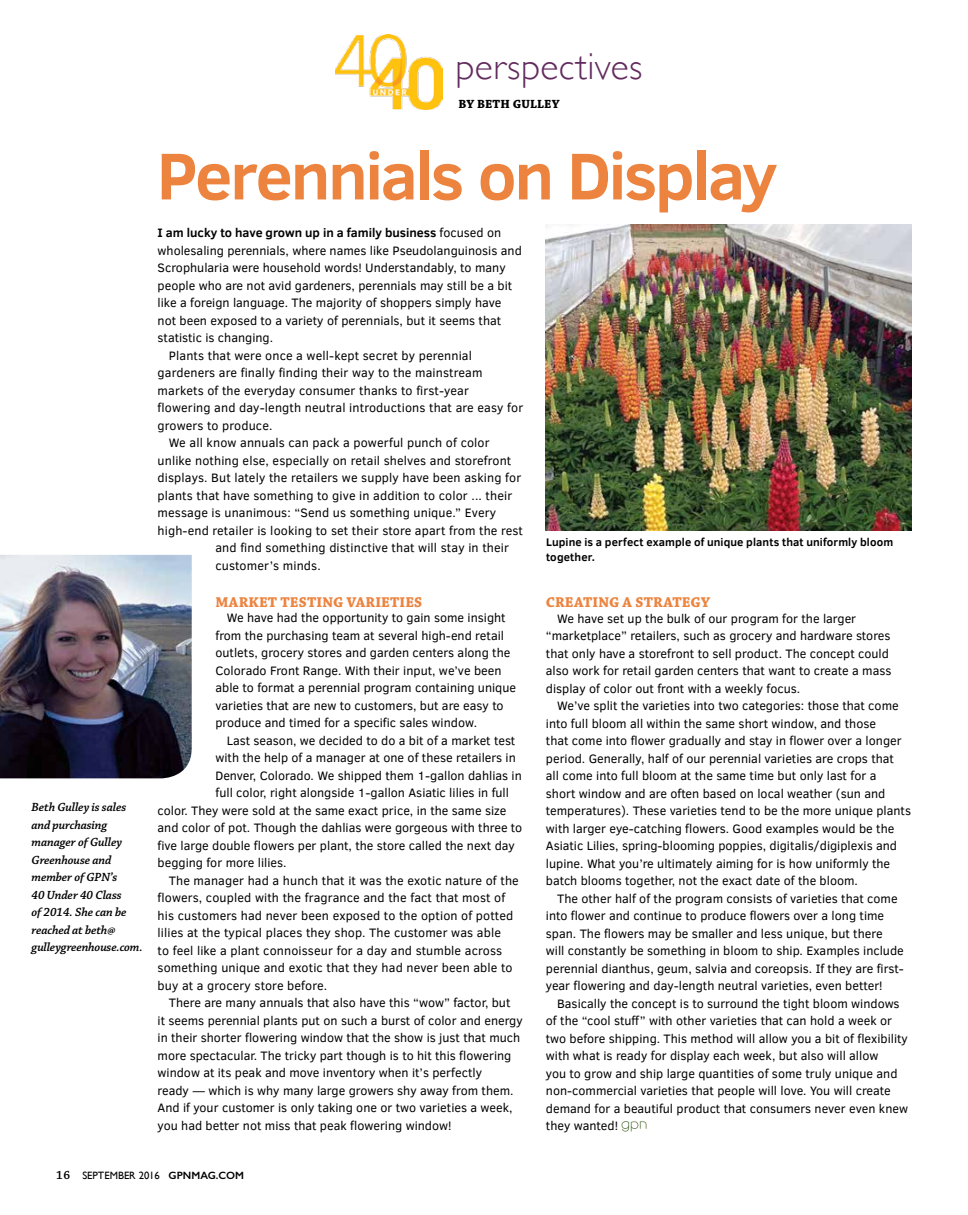
<style>
.page{position:relative;width:968px;height:1215px;background:#fff}
.page>*{position:absolute;margin:0;border:0;box-sizing:border-box;transform-origin:0 0}
.t1{font:700 67.5px "Clear Sans";letter-spacing:-.04em;color:#ec8440}
.t2{font:300 37.5px "Gill Sans";letter-spacing:.01em;color:#622b5e}
.t3{font:700 15px "Chaparral Pro";letter-spacing:.01em;color:#ec8440}
.t4{font:12.5px/17.5px "Clear Sans";color:#000}
.t5{font:italic 600 12.5px/17.5px "Chaparral Pro";letter-spacing:-.01em;color:#000}
.t6{font:700 12.5px "Clear Sans";color:#000}
.t7{font:700 12.5px "Chaparral Pro";letter-spacing:.015em;color:#000}
.t8{font:700 11.25px/15px "Clear Sans";letter-spacing:.01em;color:#000}
.t9{font:10.62px "Gill Sans";color:#000}
.s1{font-weight:400}
.s2{font-family:"Chaparral Pro";font-weight:600;font-size:12.5px}
.s3{font-weight:600}
</style>
<div class="page">
<svg style="left:621px;top:1121px;width:25px;height:11px"></svg>
<img style="left:0;top:555px;width:192px;height:223px">
<img style="left:336px;top:34px;width:107px;height:75px">
<img style="left:546px;top:224px;width:365px;height:306px">
<h2 class="t2" style="left:455px;top:37px;width:188px">perspectives</h2>
<p class="t7" style="left:458px;top:96px;width:103px">BY BETH GULLEY</p>
<p class="t5" style="left:32px;top:799px;width:113px">Beth Gulley is sales and purchasing manager of Gulley<br>Greenhouse and member of GPN’s<br>40 Under 40 Class<br>of 2014. She can be reached at beth@ gulleygreenhouse.com.</p>
<h1 class="t1" style="left:157px;top:127px;width:622px">Perennials on Display</h1>
<p class="t6" style="left:158px;top:224px;width:345px">I am lucky to have grown up in a family business <span class="s1">focused on</span></p>
<p class="t4" style="left:158px;top:242px;width:366px">wholesaling perennials, where names like Pseudolanguinosis and</p>
<p class="t4" style="left:158px;top:259px;width:349px">Scrophularia were household words! Understandably, to many</p>
<p class="t4" style="left:158px;top:277px;width:356px">people who are not avid gardeners, perennials may still be a bit</p>
<p class="t4" style="left:158px;top:294px;width:345px">like a foreign language. The majority of shoppers simply have</p>
<p class="t4" style="left:158px;top:312px;width:345px">not been exposed to a variety of perennials, but it seems that</p>
<p class="t4" style="left:158px;top:329px;width:117px">statistic is changing.</p>
<p class="t4" style="left:169px;top:347px;width:305px">Plants that were once a well-kept secret by perennial</p>
<p class="t4" style="left:158px;top:364px;width:326px">gardeners are finally finding their way to the mainstream</p>
<p class="t4" style="left:158px;top:382px;width:313px">markets of the everyday consumer thanks to first-year</p>
<p class="t4" style="left:158px;top:399px;width:367px">flowering and day-length neutral introductions that are easy for</p>
<p class="t4" style="left:158px;top:417px;width:116px">growers to produce.</p>
<p class="t4" style="left:169px;top:434px;width:322px">We all know annuals can pack a powerful punch of color</p>
<p class="t4" style="left:158px;top:452px;width:355px">unlike nothing else, especially on retail shelves and storefront</p>
<p class="t4" style="left:158px;top:469px;width:365px">displays. But lately the retailers we supply have been asking for</p>
<p class="t4" style="left:158px;top:487px;width:356px">plants that have something to give in addition to color ... their</p>
<p class="t4" style="left:158px;top:504px;width:340px">message is unanimous: “Send us something unique.” Every</p>
<p class="t4" style="left:158px;top:522px;width:367px">high-end retailer is looking to set their store apart from the rest</p>
<p class="t4" style="left:215px;top:539px;width:295px">and find something distinctive that will stay in their</p>
<p class="t4" style="left:215px;top:557px;width:107px">customer’s minds.</p>
<p class="t3" style="left:215px;top:593px;width:208px">MARKET TESTING VARIETIES</p>
<p class="t4" style="left:215px;top:609px;width:302px;text-indent:11px">We have had the opportunity to gain some insight from the purchasing team at several high-end retail outlets, grocery stores and garden centers along the Colorado Front Range. With their input, we’ve been able to format a perennial program containing unique varieties that are new to customers, but are easy to produce and timed for a specific sales window.</p>
<p class="t4" style="left:227px;top:732px;width:290px">Last season, we decided to do a bit of a market test</p>
<p class="t4" style="left:215px;top:749px;width:302px">with the help of a manager at one of these retailers in</p>
<p class="t4" style="left:215px;top:767px;width:308px">Denver, Colorado. We shipped them 1-gallon dahlias in</p>
<p class="t4" style="left:215px;top:784px;width:295px">full color, right alongside 1-gallon Asiatic lilies in full</p>
<p class="t4" style="left:158px;top:802px;width:350px">color. They were sold at the same exact price, in the same size</p>
<p class="t4" style="left:158px;top:819px;width:366px">and color of pot. Though the dahlias were gorgeous with three to</p>
<p class="t4" style="left:158px;top:837px;width:359px">five large double flowers per plant, the store called the next day</p>
<p class="t4" style="left:158px;top:854px;width:130px">begging for more lilies.</p>
<p class="t4" style="left:169px;top:872px;width:351px">The manager had a hunch that it was the exotic nature of the</p>
<p class="t4" style="left:158px;top:889px;width:349px">flowers, coupled with the fragrance and the fact that most of</p>
<p class="t4" style="left:158px;top:907px;width:357px">his customers had never been exposed to the option of potted</p>
<p class="t4" style="left:158px;top:924px;width:345px">lilies at the typical places they shop. The customer was able</p>
<p class="t4" style="left:158px;top:942px;width:346px">to feel like a plant connoisseur for a day and stumble across</p>
<p class="t4" style="left:158px;top:959px;width:356px">something unique and exotic that they had never been able to</p>
<p class="t4" style="left:158px;top:977px;width:171px">buy at a grocery store before.</p>
<p class="t4" style="left:169px;top:994px;width:343px">There are many annuals that also have this “wow” factor, but</p>
<p class="t4" style="left:158px;top:1012px;width:367px">it seems perennial plants put on such a burst of color and energy</p>
<p class="t4" style="left:158px;top:1029px;width:364px">in their shorter flowering window that the show is just that much</p>
<p class="t4" style="left:158px;top:1047px;width:355px">more spectacular. The tricky part though is to hit this flowering</p>
<p class="t4" style="left:158px;top:1064px;width:326px">window at its peak and move inventory when it’s perfectly</p>
<p class="t4" style="left:158px;top:1082px;width:357px">ready — which is why many large growers shy away from them.</p>
<p class="t4" style="left:158px;top:1099px;width:356px">And if your customer is only taking one or two varieties a week,</p>
<p class="t4" style="left:158px;top:1117px;width:295px">you had better not miss that peak flowering window!</p>
<p class="t8" style="left:546px;top:534px;width:348px">Lupine is a perfect example of unique plants that uniformly bloom together.</p>
<p class="t3" style="left:546px;top:594px;width:166px">CREATING A STRATEGY</p>
<p class="t4" style="left:546px;top:610px;width:347px;text-indent:11px">We have set up the bulk of our program for the larger “marketplace” retailers, such as grocery and hardware stores that only have a storefront to sell product. The concept could also work for retail garden centers that want to create a mass display of color out front with a weekly focus.</p>
<p class="t4" style="left:546px;top:697px;width:366px;text-indent:11px">We’ve split the varieties into two categories: those that come into full bloom all within the same short window, and those<br>that come into flower gradually and stay in flower over a longer period. Generally, half of our perennial varieties are crops that<br>all come into full bloom at the same time but only last for a<br>short window and are often based on local weather (sun and temperatures). These varieties tend to be the more unique plants with larger eye-catching flowers. Good examples would be the Asiatic Lilies, spring-blooming poppies, digitalis/digiplexis and lupine. What you’re ultimately aiming for is how uniformly the batch blooms together, not the exact date of the bloom.</p>
<p class="t4" style="left:546px;top:890px;width:359px;text-indent:11px">The other half of the program consists of varieties that come into flower and continue to produce flowers over a long time span. The flowers may be smaller and less unique, but there will constantly be something in bloom to ship. Examples include perennial dianthus, geum, salvia and coreopsis. If they are first&shy;year flowering and day-length neutral varieties, even better!</p>
<p class="t4" style="left:546px;top:995px;width:363px;text-indent:11px">Basically the concept is to surround the tight bloom windows of the “cool stuff” with other varieties that can hold a week or two before shipping. This method will allow you a bit of flexibility with what is ready for display each week, but also will allow<br>you to grow and ship large quantities of some truly unique and non-commercial varieties that people will love. You will create demand for a beautiful product that consumers never even knew they wanted!</p>
<p class="t9" style="left:56px;top:1169px;width:189px"><span class="s2">16</span> SEPTEMBER 2016 <span class="s3">GPNMAG.COM</span></p>
</div>
